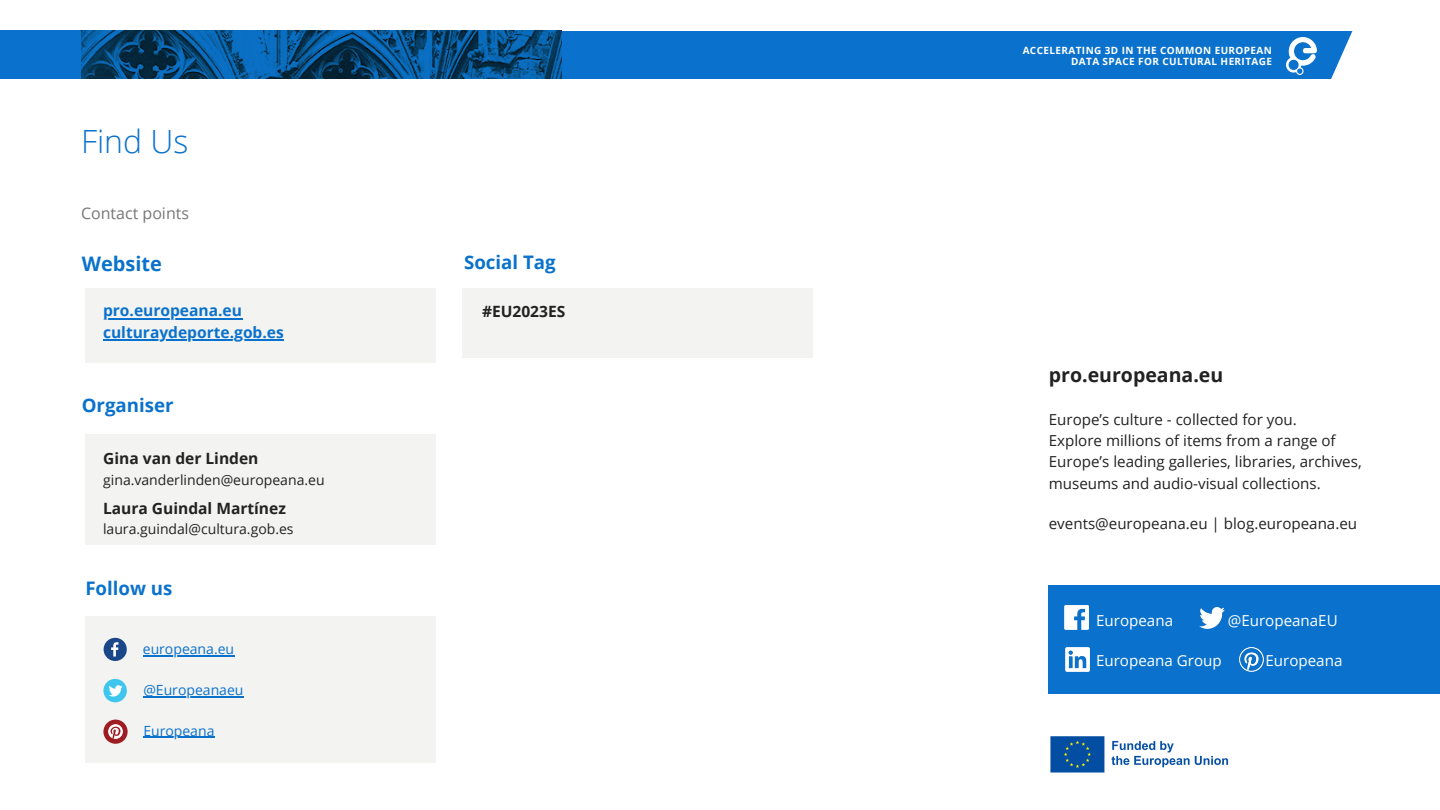
<style>
.page{position:relative;width:1440px;height:810px;background:#fff}
.page>*{position:absolute;margin:0;border:0;box-sizing:border-box;transform-origin:0 0}
.t1{font:300 32px "Open Sans";color:#0a72cc}
.t2{font:700 20px "Open Sans";color:#0a72cc}
.t3{font:700 19.5px "Open Sans";color:#222}
.t4{font:700 18.7px "Open Sans";color:#0a72cc}
.t5{font:16px "Open Sans";color:#777}
.t6{font:700 15.6px "Open Sans";color:#222}
.t7{font:700 15.6px "Open Sans";color:#0a72cc}
.t8{font:15.1px "Open Sans";color:#222}
.t9{font:15.1px "Open Sans";color:#fff}
.t10{font:14px "Open Sans";color:#222}
.t11{font:14px "Open Sans";color:#0a72cc}
.t12{font:700 10px/11px "Open Sans";letter-spacing:.04em;color:#fff;text-align:right}
</style>
<div class="page">
<div style="left:1049px;top:586px;width:391px;height:108px;background:#0a72cc"></div>
<img style="left:1065px;top:647px;width:24px;height:24px">
<img style="left:1200px;top:608px;width:24px;height:20px">
<img style="left:1239px;top:647px;width:24px;height:24px">
<img style="left:1064px;top:606px;width:24px;height:24px">
<div style="left:462px;top:288px;width:351px;height:69px;background:#f1f1ee"></div>
<img style="left:1050px;top:736px;width:179px;height:37px">
<div style="left:471px;top:31px;width:888px;height:47px;background:#0a72cc"></div>
<img style="left:1287px;top:38px;width:30px;height:36px">
<svg style="left:1317px;top:31px;width:42px;height:48px"></svg>
<img style="left:0;top:31px;width:561px;height:48px">
<div style="left:7px;top:31px;width:74px;height:47px;background:#0a72cc"></div>
<div style="left:85px;top:288px;width:351px;height:74px;background:#f1f1ee"></div>
<div style="left:85px;top:434px;width:351px;height:111px;background:#f1f1ee"></div>
<div style="left:85px;top:617px;width:351px;height:146px;background:#f1f1ee"></div>
<svg style="left:104px;top:638px;width:23px;height:23px"></svg>
<div style="left:103px;top:679px;width:24px;height:23px;background:#3fc6ee;border-radius:50%"></div>
<svg style="left:109px;top:685px;width:14px;height:12px"></svg>
<div style="left:103px;top:720px;width:25px;height:24px;background:#9e1d22;border-radius:50%"></div>
<svg style="left:108px;top:724px;width:15px;height:15px"></svg>
<hr style="left:103px;top:318px;width:139px;height:1px;background:#0a72cc">
<hr style="left:103px;top:340px;width:181px;height:1px;background:#0a72cc">
<hr style="left:143px;top:655px;width:91px;height:1px;background:#0a72cc">
<hr style="left:143px;top:696px;width:100px;height:1px;background:#0a72cc">
<hr style="left:143px;top:737px;width:71px;height:1px;background:#0a72cc">
<p class="t1" style="left:81px;top:119px;width:109px">Find Us</p>
<p class="t5" style="left:81px;top:202px;width:110px">Contact points</p>
<p class="t2" style="left:82px;top:249px;width:82px">Website</p>
<p class="t7" style="left:103px;top:300px;width:140px">pro.europeana.eu</p>
<p class="t7" style="left:103px;top:321px;width:182px">culturaydeporte.gob.es</p>
<p class="t4" style="left:82px;top:392px;width:93px">Organiser</p>
<p class="t6" style="left:103px;top:448px;width:157px">Gina van der Linden</p>
<p class="t10" style="left:103px;top:470px;width:223px">gina.vanderlinden@europeana.eu</p>
<p class="t6" style="left:103px;top:497px;width:184px">Laura Guindal Martínez</p>
<p class="t10" style="left:103px;top:519px;width:192px">laura.guindal@cultura.gob.es</p>
<p class="t4" style="left:85px;top:575px;width:89px">Follow us</p>
<p class="t11" style="left:143px;top:639px;width:93px">europeana.eu</p>
<p class="t11" style="left:143px;top:680px;width:102px">@Europeanaeu</p>
<p class="t11" style="left:143px;top:721px;width:73px">Europeana</p>
<p class="t4" style="left:464px;top:249px;width:93px">Social Tag</p>
<p class="t6" style="left:482px;top:300px;width:85px">#EU2023ES</p>
<p class="t12" style="left:1023px;top:44px;width:251px">ACCELERATING 3D IN THE COMMON EUROPEAN<br>DATA SPACE FOR CULTURAL HERITAGE</p>
<p class="t3" style="left:1049px;top:361px;width:176px">pro.europeana.eu</p>
<p class="t8" style="left:1049px;top:409px;width:250px">Europe’s culture - collected for you.</p>
<p class="t8" style="left:1049px;top:430px;width:288px">Explore millions of items from a range of</p>
<p class="t8" style="left:1049px;top:451px;width:314px">Europe’s leading galleries, libraries, archives,</p>
<p class="t8" style="left:1049px;top:473px;width:273px">museums and audio-visual collections.</p>
<p class="t8" style="left:1049px;top:513px;width:310px">events@europeana.eu | blog.europeana.eu</p>
<p class="t9" style="left:1096px;top:610px;width:78px">Europeana</p>
<p class="t9" style="left:1228px;top:610px;width:111px">@EuropeanaEU</p>
<p class="t9" style="left:1096px;top:650px;width:127px">Europeana Group</p>
<p class="t9" style="left:1266px;top:650px;width:78px">Europeana</p>
</div>
